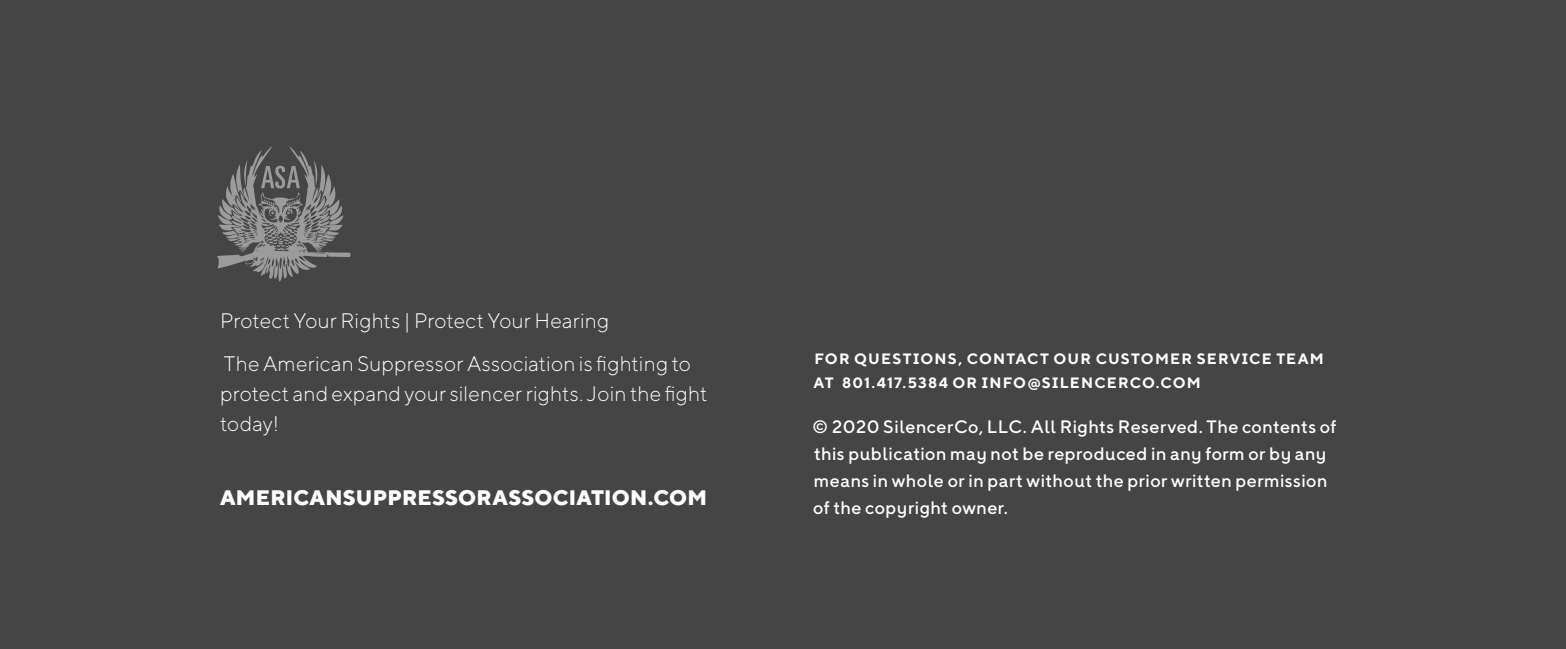
<style>
.page{position:relative;width:1566px;height:649px;background:#454545}
.page>*{position:absolute;margin:0;border:0;box-sizing:border-box;transform-origin:0 0}
.Rimfire_Body{font:300 21px/30px "TT Norms";letter-spacing:.005em;color:#fff}
.Rimfire_Body-2{font:800 21px "TT Norms";letter-spacing:.015em;color:#fff}
.Paragraph_Style_1{font:500 18px/27px "TT Norms";letter-spacing:.025em;color:#fff}
.Paragraph_Style_1-2{font:700 15px/24px "TT Norms";letter-spacing:.08em;color:#fff}
</style>
<div class="page">
<svg style="left:217px;top:146px;width:134px;height:136px"></svg>
<p class="Rimfire_Body" style="left:220px;top:305px;width:391px">Protect Your Rights | Protect Your Hearing</p>
<p class="Rimfire_Body" style="left:220px;top:348px;width:489px">The American Suppressor Association is fighting to protect and expand your silencer rights. Join the fight today!</p>
<p class="Rimfire_Body-2" style="left:220px;top:484px;width:488px">AMERICANSUPPRESSORASSOCIATION.COM</p>
<p class="Paragraph_Style_1-2" style="left:814px;top:346px;width:512px">FOR QUESTIONS, CONTACT OUR CUSTOMER SERVICE TEAM<br>AT 801.417.5384 OR INFO@SILENCERCO.COM</p>
<p class="Paragraph_Style_1" style="left:812px;top:413px;width:526px">© 2020 SilencerCo, LLC. All Rights Reserved. The contents of this publication may not be reproduced in any form or by any means in whole or in part without the prior written permission of the copyright owner.</p>
</div>
